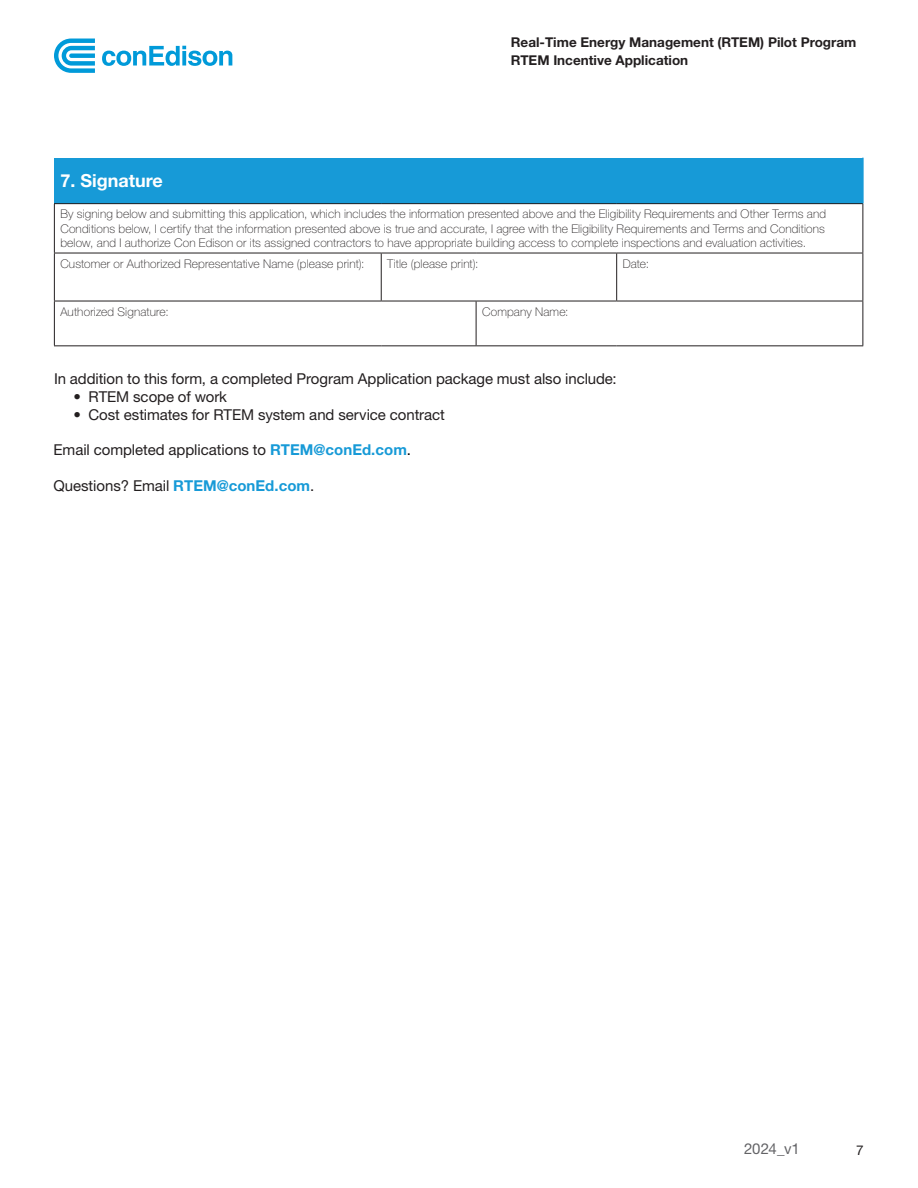
<style>
.page{position:relative;width:918px;height:1188px;background:#fff}
.page>*{position:absolute;margin:0;border:0;box-sizing:border-box;transform-origin:0 0}
.t1{font:700 18px "Helvetica Neue LT Std";color:#fff}
.t2{font:15px "Helvetica Neue LT Std";letter-spacing:-.005em;color:#231f20}
.t3{font:15px "Helvetica Neue LT Std";letter-spacing:-.005em;color:#636366}
.t4{font:700 13.5px/18px "Helvetica Neue LT Std";color:#231f20}
.t5{font:13.5px "Helvetica Neue LT Std";color:#231f20}
.t6{font:100 12px/14.4px "Helvetica Neue LT Std";letter-spacing:.01em;color:#231f20;text-align:justify}
.s1{font-weight:700;color:#179ad7}
.s2{color:#000}
</style>
<div class="page">
<svg style="left:102px;top:46px;width:130px;height:20px"></svg>
<svg style="left:54px;top:39px;width:41px;height:34px"></svg>
<div style="left:54px;top:158px;width:809px;height:46px;background:#179ad7"></div>
<hr style="left:54px;top:203px;width:327px;height:1px;background:#231f20">
<hr style="left:54px;top:204px;width:1px;height:49px;background:#231f20">
<hr style="left:381px;top:203px;width:95px;height:1px;background:#231f20">
<hr style="left:476px;top:203px;width:141px;height:1px;background:#231f20">
<hr style="left:617px;top:203px;width:246px;height:1px;background:#231f20">
<hr style="left:862px;top:204px;width:1px;height:49px;background:#231f20">
<hr style="left:54px;top:253px;width:327px;height:1px;background:#231f20">
<hr style="left:54px;top:253px;width:1px;height:48px;background:#231f20">
<hr style="left:381px;top:253px;width:95px;height:1px;background:#231f20">
<hr style="left:381px;top:253px;width:1px;height:48px;background:#231f20">
<hr style="left:476px;top:253px;width:141px;height:1px;background:#231f20">
<hr style="left:617px;top:253px;width:246px;height:1px;background:#231f20">
<hr style="left:616px;top:253px;width:1px;height:48px;background:#231f20">
<hr style="left:862px;top:253px;width:1px;height:48px;background:#231f20">
<hr style="left:54px;top:301px;width:327px;height:1px;background:#231f20">
<hr style="left:54px;top:301px;width:1px;height:44px;background:#231f20">
<hr style="left:381px;top:301px;width:95px;height:1px;background:#231f20">
<hr style="left:476px;top:301px;width:141px;height:1px;background:#231f20">
<hr style="left:476px;top:301px;width:1px;height:44px;background:#231f20">
<hr style="left:617px;top:301px;width:246px;height:1px;background:#231f20">
<hr style="left:862px;top:301px;width:1px;height:44px;background:#231f20">
<hr style="left:54px;top:345px;width:327px;height:1px;background:#231f20">
<hr style="left:381px;top:345px;width:95px;height:1px;background:#231f20">
<hr style="left:476px;top:345px;width:141px;height:1px;background:#231f20">
<hr style="left:617px;top:345px;width:246px;height:1px;background:#231f20">
<hr style="left:862px;top:158px;width:2px;height:45px;background:#179ad7">
<p class="t4" style="left:511px;top:33px;width:347px">Real-Time Energy Management (RTEM) Pilot Program<br>RTEM Incentive Application</p>
<h1 class="t1" style="left:60px;top:170px;width:104px">7. Signature</h1>
<p class="t6" style="left:60px;top:207px;width:767px">By signing below and submitting this application, which includes the information presented above and the Eligibility Requirements and Other Terms and Conditions below, I certify that the information presented above is true and accurate, I agree with the Eligibility Requirements and Terms and Conditions below, and I authorize Con Edison or its assigned contractors to have appropriate building access to complete inspections and evaluation activities.</p>
<p class="t6" style="left:60px;top:256px;width:306px">Customer or Authorized Representative Name (please print):</p>
<p class="t6" style="left:387px;top:256px;width:93px">Title (please print):</p>
<p class="t6" style="left:623px;top:256px;width:28px">Date:</p>
<p class="t6" style="left:60px;top:304px;width:110px">Authorized Signature:</p>
<p class="t6" style="left:482px;top:304px;width:88px">Company Name:</p>
<p class="t2" style="left:54px;top:370px;width:564px">In addition to this form, a completed Program Application package must also include:</p>
<p class="t2" style="left:74px;top:388px;width:155px">• RTEM scope of work</p>
<p class="t2" style="left:74px;top:406px;width:373px">• Cost estimates for RTEM system and service contract</p>
<p class="t2" style="left:54px;top:441px;width:359px">Email completed applications to <span class="s1">RTEM@conEd.com</span><span class="s2">.</span></p>
<p class="t2" style="left:54px;top:477px;width:262px">Questions? Email <span class="s1">RTEM@conEd.com</span>.</p>
<p class="t3" style="left:744px;top:1140px;width:57px">2024_v1</p>
<p class="t5" style="left:856px;top:1142px;width:9px">7</p>
</div>
